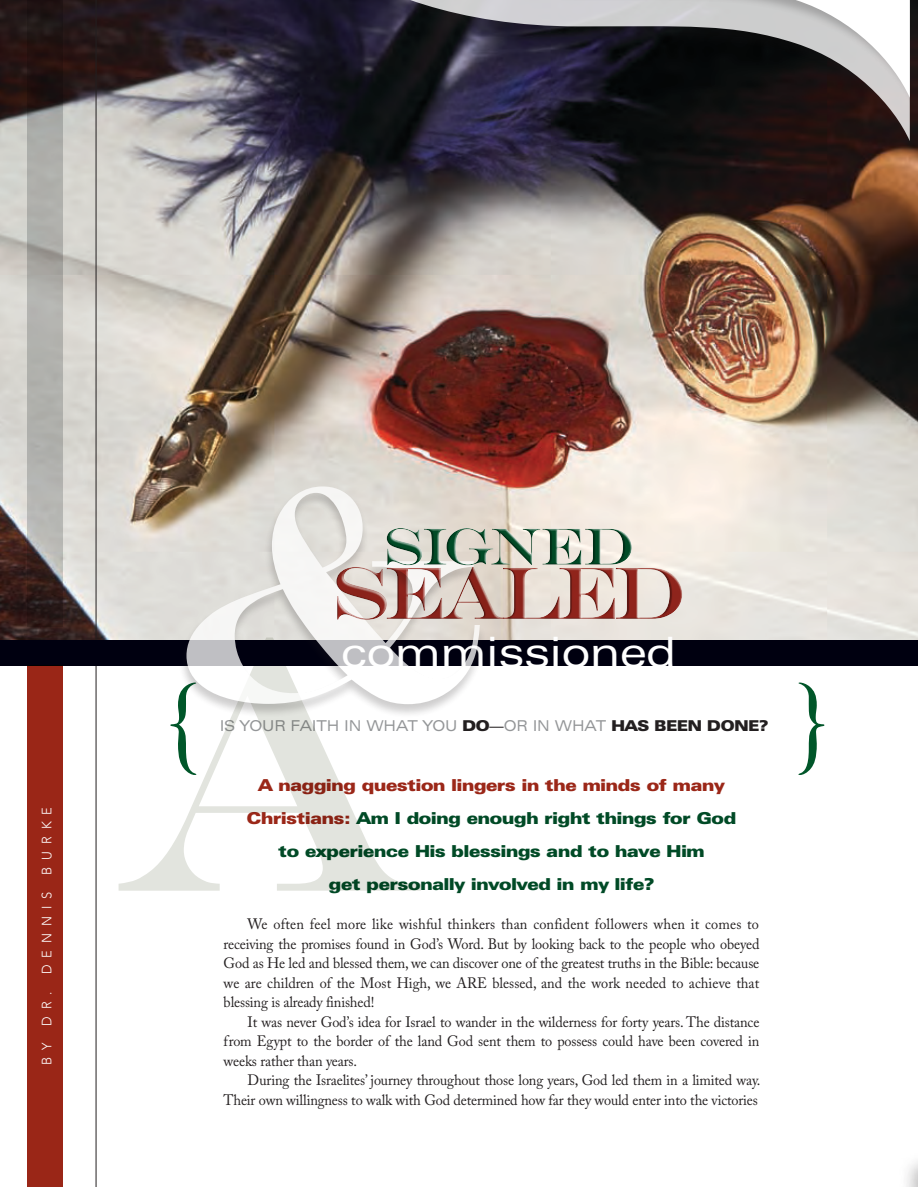
<style>
.page{position:relative;width:918px;height:1187px;background:#fff}
.page>*{position:absolute;margin:0;border:0;box-sizing:border-box;transform-origin:0 0}
.t1{font:74.7px "Engravers";letter-spacing:-.07em;color:#9b2820}
.t2{font:52.5px "Engravers";letter-spacing:-.06em;color:#004a26}
.t3{font:expanded 42px "Zurich BT";color:#fff}
.t4{font:900 expanded 16.5px/33px "Zurich BT";letter-spacing:-.01em;color:#004a26;text-align:center;scale:.95 1}
.t5{font:15px/19.5px "Adobe Caslon Pro";letter-spacing:-.01em;color:#231f20;text-align:justify;scale:.95 1}
.t6{font:expanded 15px "Zurich BT";letter-spacing:-.01em;color:#949698;scale:.95 1}
.t7{font:300 13.5px "Avenir LT Std";letter-spacing:.54em;color:#fff;scale:.95 1}
.s1{font-weight:900;color:#231f20}
.s2{color:#231f20}
.s3{color:#9b2718}
</style>
<div class="page">
<img style="left:0;top:0;width:917px;height:640px">
<svg style="left:798px;top:683px;width:26px;height:92px"></svg>
<svg style="left:119px;top:638px;width:302px;height:253px"></svg>
<hr style="left:96px;top:0;width:1px;height:1187px;background:#231f20">
<div style="left:0;top:640px;width:917px;height:26px;background:#000010"></div>
<div style="left:248px;top:0;width:669px;height:158px;background:#231f20;opacity:.25"></div>
<svg style="left:246px;top:98px;width:663px;height:43px;background:#1d1822"></svg>
<div style="left:248px;top:0;width:669px;height:115px;background:#231f20;opacity:.25"></div>
<svg style="left:246px;top:0;width:663px;height:98px;background:#4e4c56"></svg>
<div style="left:27px;top:665px;width:36px;height:522px;background:#9a2617"></div>
<svg style="left:27px;top:0;width:36px;height:627px;background:#898582"></svg>
<div style="left:177px;top:485px;width:308px;height:233px;background:#231f20;opacity:.3"></div>
<svg style="left:186px;top:486px;width:294px;height:218px"></svg>
<div style="left:386px;top:525px;width:248px;height:41px;background:linear-gradient(to bottom,#f8eee5,#f6f0e7)"></div>
<div style="left:384px;top:527px;width:242px;height:40px;background:#231f20;opacity:.4"></div>
<div style="left:336px;top:565px;width:348px;height:57px;background:linear-gradient(to bottom,#f3efe8,#e6e3dd)"></div>
<div style="left:333px;top:565px;width:341px;height:57px;background:#231f20;opacity:.4"></div>
<p class="t7" style="left:39px;top:875px;width:73px;rotate:-90deg">B urke</p>
<p class="t7" style="left:39px;top:1025px;width:142px;rotate:-90deg">Dr. Dennis</p>
<p class="t7" style="left:39px;top:1065px;width:25px;rotate:-90deg">b y</p>
<h2 class="t2" style="left:383px;top:515px;width:254px">SIGNED</h2>
<h1 class="t1" style="left:331px;top:549px;width:358px">SEALED</h1>
<h3 class="t3" style="left:341px;top:627px;width:337px">COMMISSIONED</h3>
<p class="t6" style="left:219px;top:717px;width:579px">IS YOUR FAITH I N WHAT YOU <span class="s1">Do</span><span class="s2">—</span>OR I N WHAT <span class="s1">Has Been Done?</span></p>
<p class="t4" style="left:247px;top:769px;width:516px"><span class="s3">A nagging question lingers in the minds of many Christians:</span> Am I doing enough right things for God to experience His blessings and to have Him<br>get personally involved in my life?</p>
<p class="t5" style="left:224px;top:914px;width:565px;text-indent:24px">We often feel more like wishful thinkers than confident followers when it comes to receiving the promises found in God’s Word. But by looking back to the people who obeyed God as He led and blessed them, we can discover one of the greatest truths in the Bible: because we are children of the Most High, we ARE blessed, and the work needed to achieve that blessing is already finished!</p>
<p class="t5" style="left:224px;top:1012px;width:565px;text-indent:24px">It was never God’s idea for Israel to wander in the wilderness for forty years. The distance from Egypt to the border of the land God sent them to possess could have been covered in weeks rather than years.</p>
<p class="t5" style="left:224px;top:1070px;width:566px;text-align:right">During the Israelites’ journey throughout those long years, God led them in a limited way.<br>Their own willingness to walk with God determined how far they would enter into the victories</p>
</div>
